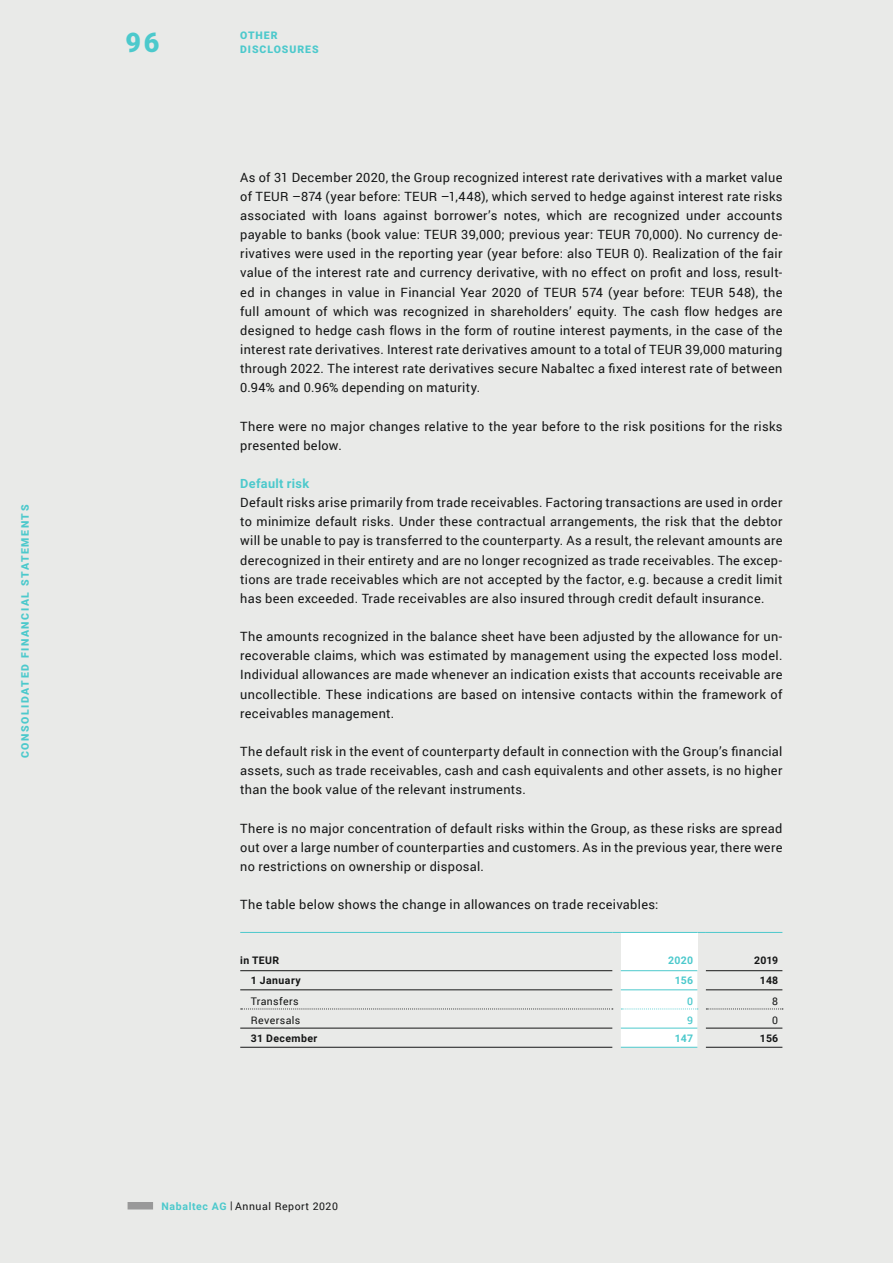
<style>
.page{position:relative;width:893px;height:1263px;background:#e9eae8}
.page>*{position:absolute;margin:0;border:0;box-sizing:border-box;transform-origin:0 0}
.t1{font:900 27px "Roboto";color:#4cc9cc}
.t2{font:12.75px/19.2px "Roboto";letter-spacing:.025em;color:#151616;text-align:justify}
.t3{font:700 12.75px "Roboto";letter-spacing:.025em;color:#4cc9cc}
.t4{font:10.5px "Roboto";letter-spacing:.05em;color:#151616}
.t5{font:700 10.5px "Roboto";letter-spacing:.04em;color:#151616}
.t6{font:900 10.5px "Roboto";letter-spacing:.15em;color:#4cc9cc}
.t7{font:900 10.5px/13.5px "Roboto";letter-spacing:.09em;color:#4cc9cc}
.t8{font:700 10.5px "Roboto";letter-spacing:.01em;color:#4cc9cc}
.t9{font:500 10.5px "Roboto";color:#4cc9cc}
.s1{font-weight:700;color:#4cc9cc}
</style>
<div class="page">
<div style="left:128px;top:1202px;width:25px;height:7px;background:#999"></div>
<div style="left:621px;top:932px;width:76px;height:39px;background:#fff"></div>
<hr style="left:706px;top:970px;width:76px;height:1px;background:#151616">
<hr style="left:240px;top:989px;width:372px;height:1px;background:#151616">
<hr style="left:706px;top:989px;width:76px;height:1px;background:#151616">
<svg style="left:241px;top:1008px;width:372px;height:1px"></svg>
<svg style="left:706px;top:1008px;width:77px;height:1px"></svg>
<hr style="left:240px;top:1028px;width:372px;height:1px;background:#151616">
<hr style="left:240px;top:1047px;width:372px;height:1px;background:#151616">
<hr style="left:706px;top:1028px;width:76px;height:1px;background:#151616">
<hr style="left:706px;top:1047px;width:76px;height:1px;background:#151616">
<hr style="left:621px;top:970px;width:76px;height:1px;background:#4cc9cc">
<svg style="left:621px;top:971px;width:77px;height:76px;background:#f9fdfd"></svg>
<hr style="left:621px;top:1028px;width:76px;height:1px;background:#4cc9cc">
<hr style="left:621px;top:1047px;width:76px;height:1px;background:#4cc9cc">
<hr style="left:240px;top:932px;width:372px;height:1px;background:#4cc9cc">
<hr style="left:621px;top:932px;width:76px;height:1px;background:#4cc9cc">
<hr style="left:706px;top:932px;width:76px;height:1px;background:#4cc9cc">
<hr style="left:240px;top:970px;width:372px;height:1px;background:#151616">
<p class="t6" style="left:18px;top:758px;width:255px;rotate:-90deg">CONSOLIDATED FINANCIAL STATEMENTS</p>
<h1 class="t1" style="left:125px;top:24px;width:35px">96</h1>
<p class="t7" style="left:240px;top:28px;width:80px">OTHER<br>DISCLOSURES</p>
<p class="t2" style="left:240px;top:167px;width:544px">As of 31 December 2020, the Group recognized interest rate derivatives with a market value of TEUR –874 (year before: TEUR –1,448), which served to hedge against interest rate risks associated with loans against borrower’s notes, which are recognized under accounts payable to banks (book value: TEUR 39,000; previous year: TEUR 70,000). No currency de&shy;rivatives were used in the reporting year (year before: also TEUR 0). Realization of the fair value of the interest rate and currency derivative, with no effect on profit and loss, result&shy;ed in changes in value in Financial Year 2020 of TEUR 574 (year before: TEUR 548), the full amount of which was recognized in shareholders’ equity. The cash flow hedges are designed to hedge cash flows in the form of routine interest payments, in the case of the interest rate derivatives. Interest rate derivatives amount to a total of TEUR 39,000 maturing through 2022. The interest rate derivatives secure Nabaltec a fixed interest rate of between 0.94% and 0.96% depending on maturity.</p>
<p class="t2" style="left:240px;top:416px;width:544px">There were no major changes relative to the year before to the risk positions for the risks presented below.</p>
<p class="t3" style="left:240px;top:474px;width:70px">Default risk</p>
<p class="t2" style="left:240px;top:492px;width:544px">Default risks arise primarily from trade receivables. Factoring transactions are used in order to minimize default risks. Under these contractual arrangements, the risk that the debtor will be unable to pay is transferred to the counterparty. As a result, the relevant amounts are derecognized in their entirety and are no longer recognized as trade receivables. The excep&shy;tions are trade receivables which are not accepted by the factor, e.g. because a credit limit has been exceeded. Trade receivables are also insured through credit default insurance.</p>
<p class="t2" style="left:240px;top:626px;width:544px">The amounts recognized in the balance sheet have been adjusted by the allowance for un&shy;recoverable claims, which was estimated by management using the expected loss model.<br>Individual allowances are made whenever an indication exists that accounts receivable are uncollectible. These indications are based on intensive contacts within the framework of receivables management.</p>
<p class="t2" style="left:240px;top:741px;width:544px">The default risk in the event of counterparty default in connection with the Group’s financial assets, such as trade receivables, cash and cash equivalents and other assets, is no higher than the book value of the relevant instruments.</p>
<p class="t2" style="left:240px;top:818px;width:544px">There is no major concentration of default risks within the Group, as these risks are spread out over a large number of counterparties and customers. As in the previous year, there were no restrictions on ownership or disposal.</p>
<p class="t2" style="left:240px;top:894px;width:420px">The table below shows the change in allowances on trade receivables:</p>
<p class="t5" style="left:240px;top:953px;width:40px">in TEUR</p>
<p class="t8" style="left:668px;top:953px;width:27px">2020</p>
<p class="t5" style="left:754px;top:953px;width:26px">2019</p>
<p class="t5" style="left:251px;top:973px;width:51px">1 January</p>
<p class="t8" style="left:675px;top:973px;width:20px">156</p>
<p class="t5" style="left:760px;top:973px;width:20px">148</p>
<p class="t4" style="left:251px;top:994px;width:49px">Transfers</p>
<p class="t9" style="left:687px;top:994px;width:7px">0</p>
<p class="t4" style="left:772px;top:994px;width:7px">8</p>
<p class="t4" style="left:251px;top:1013px;width:51px">Reversals</p>
<p class="t9" style="left:687px;top:1013px;width:7px">9</p>
<p class="t4" style="left:772px;top:1013px;width:7px">0</p>
<p class="t5" style="left:251px;top:1030px;width:68px">31 December</p>
<p class="t8" style="left:675px;top:1030px;width:20px">147</p>
<p class="t5" style="left:760px;top:1030px;width:20px">156</p>
<p class="t4" style="left:162px;top:1198px;width:178px"><span class="s1">Nabaltec AG</span> | Annual Report 2020</p>
</div>
